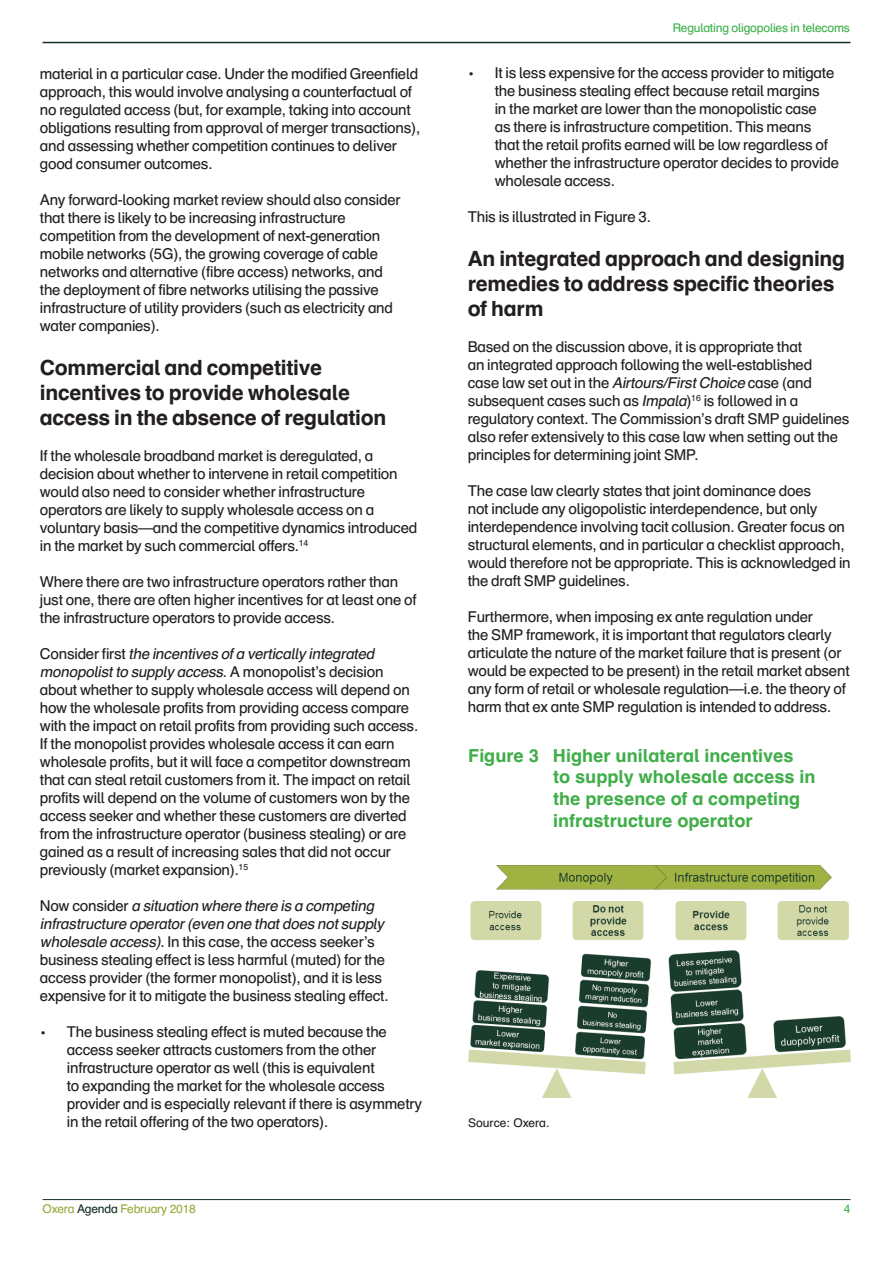
<style>
.page{position:relative;width:893px;height:1263px;background:#fff}
.page>*{position:absolute;margin:0;border:0;box-sizing:border-box;transform-origin:0 0}
.t1{font:700 21px/25.2px "Schulbuch Nord OT";letter-spacing:-.015em;color:#231f20}
.t2{font:700 18px/21.6px "Schulbuch Nord OT";color:#40ae49}
.t3{font:15px/18px "Schulbuch Nord OT";letter-spacing:-.015em;color:#231f20}
.t4{font:12px "Schulbuch Nord OT";letter-spacing:-.015em;color:#3ab049}
.t5{font:12px "Schulbuch Nord OT";letter-spacing:-.015em;color:#98aa3a}
.t6{font:12px "Schulbuch Nord OT";color:#231f20}
.s1{font-style:italic}
.s2{color:#133123}
</style>
<div class="page">
<hr style="left:43px;top:1199px;width:807px;height:1px;background:#133123">
<hr style="left:43px;top:42px;width:807px;height:1px;background:#133123">
<img style="left:468px;top:865px;width:382px;height:232px">
<p class="t3" style="left:40px;top:65px;width:382px">material in a particular case. Under the modified Greenfield approach, this would involve analysing a counterfactual of no regulated access (but, for example, taking into account obligations resulting from approval of merger transactions), and assessing whether competition continues to deliver good consumer outcomes.</p>
<p class="t3" style="left:40px;top:191px;width:362px">Any forward-looking market review should also consider that there is likely to be increasing infrastructure competition from the development of next-generation mobile networks (5G), the growing coverage of cable networks and alternative (fibre access) networks, and the deployment of fibre networks utilising the passive infrastructure of utility providers (such as electricity and water companies).</p>
<h1 class="t1" style="left:40px;top:355px;width:348px">Commercial and competitive incentives to provide wholesale access in the absence of regulation</h1>
<p class="t3" style="left:40px;top:447px;width:379px">If the wholesale broadband market is deregulated, a decision about whether to intervene in retail competition would also need to consider whether infrastructure operators are likely to supply wholesale access on a voluntary basis—and the competitive dynamics introduced in the market by such commercial offers.<sup>14</sup></p>
<p class="t3" style="left:40px;top:573px;width:378px">Where there are two infrastructure operators rather than just one, there are often higher incentives for at least one of the infrastructure operators to provide access.</p>
<p class="t3" style="left:40px;top:645px;width:380px">C o n s i d e r f i r s t <span class="s1">the incentives ofa vertically integrated monopolistto supply access</span>. A m o n o p o l i s t ’ s d e c i s i o n about whether to supply wholesale access will depend on how the wholesale profits from providing access compare with the impact on retail profits from providing such access.<br>If the monopolist provides wholesale access it can earn wholesale profits, but it will face a competitor downstream that can steal retail customers from it. The impact on retail profits will depend on the volume of customers won by the access seeker and whether these customers are diverted from the infrastructure operator (business stealing) or are gained as a result of increasing sales that did not occur previously (market expansion).<sup>15</sup></p>
<p class="t3" style="left:40px;top:897px;width:350px">N o w c o n s i d e r <span class="s1">a situation where there is a competing infrastructure operator(even one thatdoes notsupply wholesale access)</span>. In this case, the access seeker’s business stealing effect is less harmful (muted) for the access provider (the former monopolist), and it is less expensive for it to mitigate the business stealing effect.</p>
<p class="t3" style="left:67px;top:1023px;width:357px;text-indent:-27px">• The business stealing effect is muted because the access seeker attracts customers from the other infrastructure operator as well (this is equivalent<br>to expanding the market for the wholesale access provider and is especially relevant if there is asymmetry in the retail offering of the two operators).</p>
<p class="t5" style="left:43px;top:1201px;width:155px">Oxera <span class="s2">Agenda</span> February 2018</p>
<p class="t4" style="left:673px;top:20px;width:179px">Regulating oligopolies in telecoms</p>
<p class="t3" style="left:495px;top:64px;width:346px;text-indent:-27px">• It is less expensive for the access provider to mitigate the business stealing effect because retail margins<br>in the market are lower than the monopolistic case<br>as there is infrastructure competition. This means that the retail profits earned will be low regardless of whether the infrastructure operator decides to provide wholesale access.</p>
<p class="t3" style="left:468px;top:208px;width:185px">This is illustrated in Figure 3.</p>
<h1 class="t1" style="left:468px;top:246px;width:379px">An integrated approach and designing remedies to address specific theories of harm</h1>
<p class="t3" style="left:468px;top:338px;width:383px">Based on the discussion above, it is appropriate that<br>an integrated approach following the well-established<br>case law set out in the <span class="s1">Airtours/FirstChoice</span> case (and subsequent cases such as <span class="s1">Impala</span>)<sup>16</sup> is followed in a regulatory context. The Commission’s draft SMP guidelines also refer extensively to this case law when setting out the principles for determining joint SMP.</p>
<p class="t3" style="left:468px;top:482px;width:384px">The case law clearly states that joint dominance does<br>not include any oligopolistic interdependence, but only interdependence involving tacit collusion. Greater focus on structural elements, and in particular a checklist approach, would therefore not be appropriate. This is acknowledged in the draft SMP guidelines.</p>
<p class="t3" style="left:468px;top:608px;width:383px">Furthermore, when imposing ex ante regulation under<br>the SMP framework, it is important that regulators clearly articulate the nature of the market failure that is present (or would be expected to be present) in the retail market absent any form of retail or wholesale regulation—i.e. the theory of harm that ex ante SMP regulation is intended to address.</p>
<p class="t2" style="left:553px;top:745px;width:264px;text-indent:-85px">Figure 3 Higher unilateral incentives<br>to supply wholesale access in the presence of a competing infrastructure operator</p>
<p class="t6" style="left:468px;top:1115px;width:83px">Source: Oxera.</p>
<p class="t4" style="left:844px;top:1201px;width:8px">4</p>
</div>
